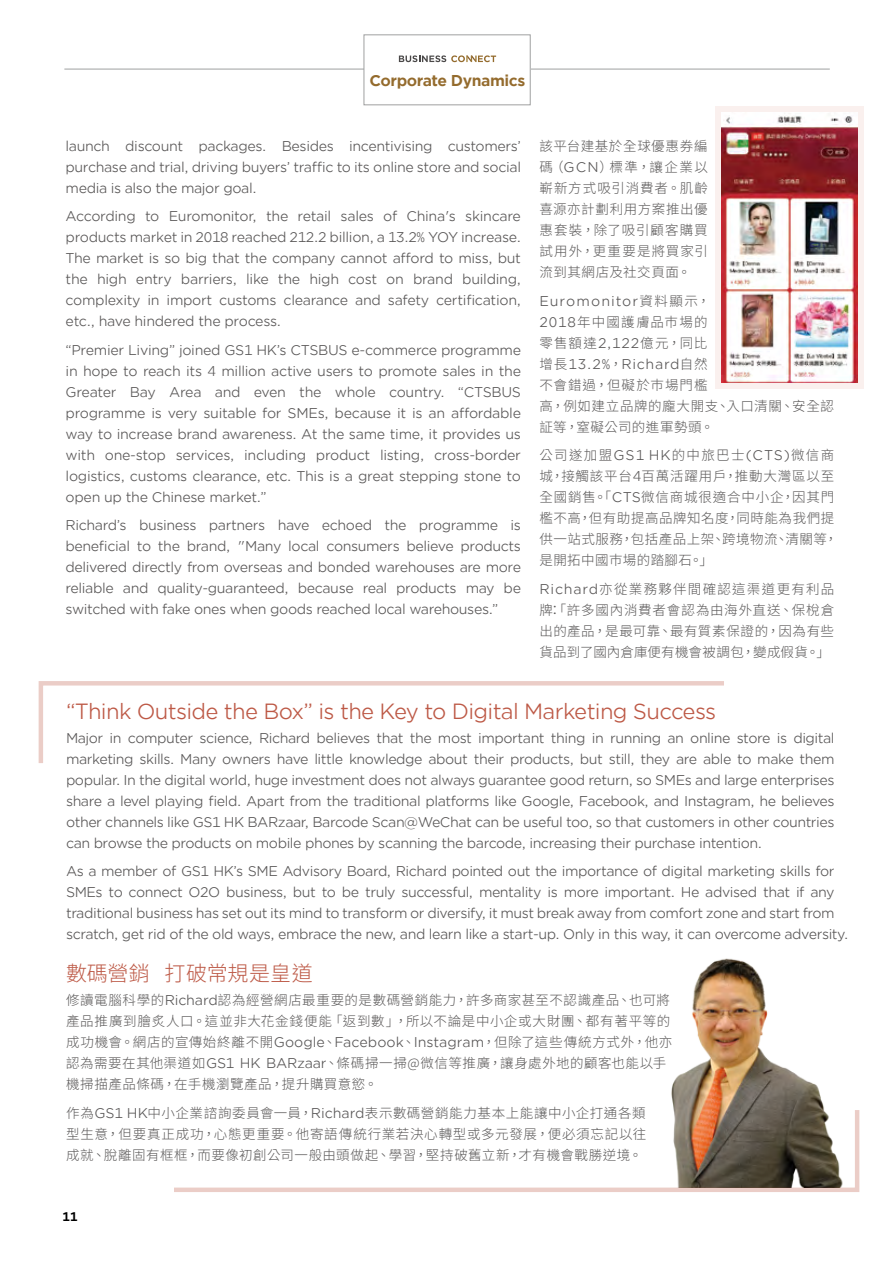
<style>
.page{position:relative;width:893px;height:1263px;background:#fff}
.page>*{position:absolute;margin:0;border:0;box-sizing:border-box;transform-origin:0 0}
.t1{font:21px "Gotham Office";letter-spacing:-.035em;color:#bd5946}
.t2{font:300 21px "Source Han Sans TW";letter-spacing:.01em;color:#bd5946}
.t3{font:700 15px "Gotham Office";letter-spacing:-.03em;color:#946b2d}
.t4{font:13.5px/21px "Gotham Office";letter-spacing:-.035em;color:#595757;text-align:justify}
.t5{font:300 13.5px/21px "Source Han Sans TW";letter-spacing:.045em;color:#595757}
.t6{font:300 13.5px/21px "Source Han Sans TW";letter-spacing:.09em;color:#595757}
.t7{font:13.5px "Gotham Office";letter-spacing:.045em;color:#595757}
.t8{font:13.5px "Gotham Office";letter-spacing:.08em;color:#595757}
.t9{font:700 12px "Gotham Office";color:#000}
.s1{font-family:"Gotham Office";font-weight:400}
.s2{font-family:"Source Han Sans TW";font-weight:300}
</style>
<div class="page">
<svg style="left:39px;top:681px;width:685px;height:82px"></svg>
<img style="left:671px;top:958px;width:153px;height:152px">
<svg style="left:715px;top:107px;width:148px;height:282px;background:#f2d8d7"></svg>
<img style="left:722px;top:112px;width:135px;height:270px">
<svg style="left:174px;top:1110px;width:685px;height:82px"></svg>
<hr style="left:64px;top:69px;width:766px;height:1px;background:#9fa0a0">
<div style="left:364px;top:35px;width:166px;height:70px;background:#fff"></div>
<div style="left:364px;top:35px;width:166px;height:70px;border:1px solid #9fa0a0"></div>
<svg style="left:399px;top:55px;width:97px;height:7px"></svg>
<p class="t3" style="left:369px;top:70px;width:157px">Corporate Dynamics</p>
<p class="t4" style="left:66px;top:135px;width:457px">launch discount packages. Besides incentivising customers’ purchase and trial, driving buyers’ traffic to its online store and social media is also the major goal.</p>
<p class="t4" style="left:66px;top:205px;width:457px">According to Euromonitor, the retail sales of China's skincare products market in 2018 reached 212.2 billion, a 13.2% YOY increase.<br>The market is so big that the company cannot afford to miss, but the high entry barriers, like the high cost on brand building, complexity in import customs clearance and safety certification, etc., have hindered the process.</p>
<p class="t4" style="left:66px;top:339px;width:457px">“Premier Living” joined GS1 HK’s CTSBUS e-commerce programme in hope to reach its 4 million active users to promote sales in the Greater Bay Area and even the whole country. “CTSBUS programme is very suitable for SMEs, because it is an affordable way to increase brand awareness. At the same time, it provides us with one-stop services, including product listing, cross-border logistics, customs clearance, etc. This is a great stepping stone to open up the Chinese market.”</p>
<p class="t4" style="left:66px;top:515px;width:457px">Richard’s business partners have echoed the programme is beneficial to the brand, "Many local consumers believe products delivered directly from overseas and bonded warehouses are more reliable and quality-guaranteed, because real products may be switched with fake ones when goods reached local warehouses.”</p>
<p class="t5" style="left:539px;top:136px;width:170px;text-align:justify">該平台建基於全球優惠券編碼（<span class="s1">GCN</span>）標準，讓企業以嶄新方式吸引消費者。肌齡喜源亦計劃利用方案推出優惠套裝，除了吸引顧客購買試用外，更重要是將買家引流到其網店及社交頁面。</p>
<p class="t8" style="left:539px;top:292px;width:172px">Euromonitor<span class="s2">資料顯示，</span></p>
<p class="t6" style="left:539px;top:311px;width:170px"><span class="s1">2018</span>年中國護膚品巿場的零售額達<span class="s1">2,122</span>億元，同比</p>
<p class="t7" style="left:539px;top:355px;width:170px"><span class="s2">增長</span>13.2%<span class="s2">，</span>Richard<span class="s2">自然</span></p>
<p class="t5" style="left:539px;top:374px;width:296px">不會錯過，但礙於巿場門檻<br>高，例如建立品牌的龐大開支、入口清關、安全認証等，窒礙公司的進軍勢頭。</p>
<p class="t5" style="left:539px;top:445px;width:300px">公司遂加盟<span class="s1">GS1 HK</span>的中旅巴士<span class="s1">(CTS)</span>微信商城，接觸該平台<span class="s1">4</span>百萬活躍用戶，推動大灣區以至全國銷售。「<span class="s1">CTS</span>微信商城很適合中小企，因其門檻不高，但有助提高品牌知名度，同時能為我們提供一站式服務，包括產品上架、跨境物流、清關等，是開拓中國巿場的踏腳石。」</p>
<p class="t5" style="left:539px;top:578px;width:296px;text-align:justify"><span class="s1">Richard</span>亦從業務夥伴間確認這渠道更有利品牌：「許多國內消費者會認為由海外直送、保梲倉出的產品，是最可靠、最有質素保證的，因為有些貨品到了國內倉庫便有機會被調包，變成假貨。」</p>
<h1 class="t1" style="left:66px;top:697px;width:652px">“Think Outside the Box” is the Key to Digital Marketing Success</h1>
<p class="t4" style="left:66px;top:727px;width:770px">Major in computer science, Richard believes that the most important thing in running an online store is digital marketing skills. Many owners have little knowledge about their products, but still, they are able to make them popular. In the digital world, huge investment does not always guarantee good return, so SMEs and large enterprises share a level playing field. Apart from the traditional platforms like Google, Facebook, and Instagram, he believes other channels like GS1 HK BARzaar, Barcode Scan@WeChat can be useful too, so that customers in other countries can browse the products on mobile phones by scanning the barcode, increasing their purchase intention.</p>
<p class="t4" style="left:66px;top:860px;width:784px;text-align:left">As a member of GS1 HK’s SME Advisory Board, Richard pointed out the importance of digital marketing skills for SMEs to connect O2O business, but to be truly successful, mentality is more important. He advised that if any traditional business has set out its mind to transform or diversify, it must break away from comfort zone and start from scratch, get rid of the old ways, embrace the new, and learn like a start-up. Only in this way, it can overcome adversity.</p>
<h1 class="t2" style="left:66px;top:962px;width:248px">數碼營銷 打破常規是皇道</h1>
<p class="t5" style="left:66px;top:990px;width:608px">修讀電腦科學的<span class="s1">Richard</span>認為經營網店最重要的是數碼營銷能力，許多商家甚至不認識產品、也可將產品推廣到膾炙人口。這並非大花金錢便能「返到數」，所以不論是中小企或大財團、都有著平等的成功機會。網店的宣傳始終離不開<span class="s1">Google</span>、<span class="s1">Facebook</span>、<span class="s1">Instagram</span>，但除了這些傳統方式外，他亦認為需要在其他渠道如<span class="s1">GS1 HK BARzaar</span>、條碼掃一掃@微信等推廣，讓身處外地的顧客也能以手機掃描產品條碼，在手機瀏覽產品，提升購買意慾。</p>
<p class="t5" style="left:66px;top:1103px;width:582px;text-align:justify">作為<span class="s1">GS1 HK</span>中小企業諮詢委員會一員，<span class="s1">Richard</span>表示數碼營銷能力基本上能讓中小企打通各類型生意，但要真正成功，心態更重要。他寄語傳統行業若決心轉型或多元發展，便必須忘記以往成就、脫離固有框框，而要像初創公司一般由頭做起、學習，堅持破舊立新，才有機會戰勝逆境。</p>
<p class="t9" style="left:63px;top:1208px;width:17px">11</p>
</div>
